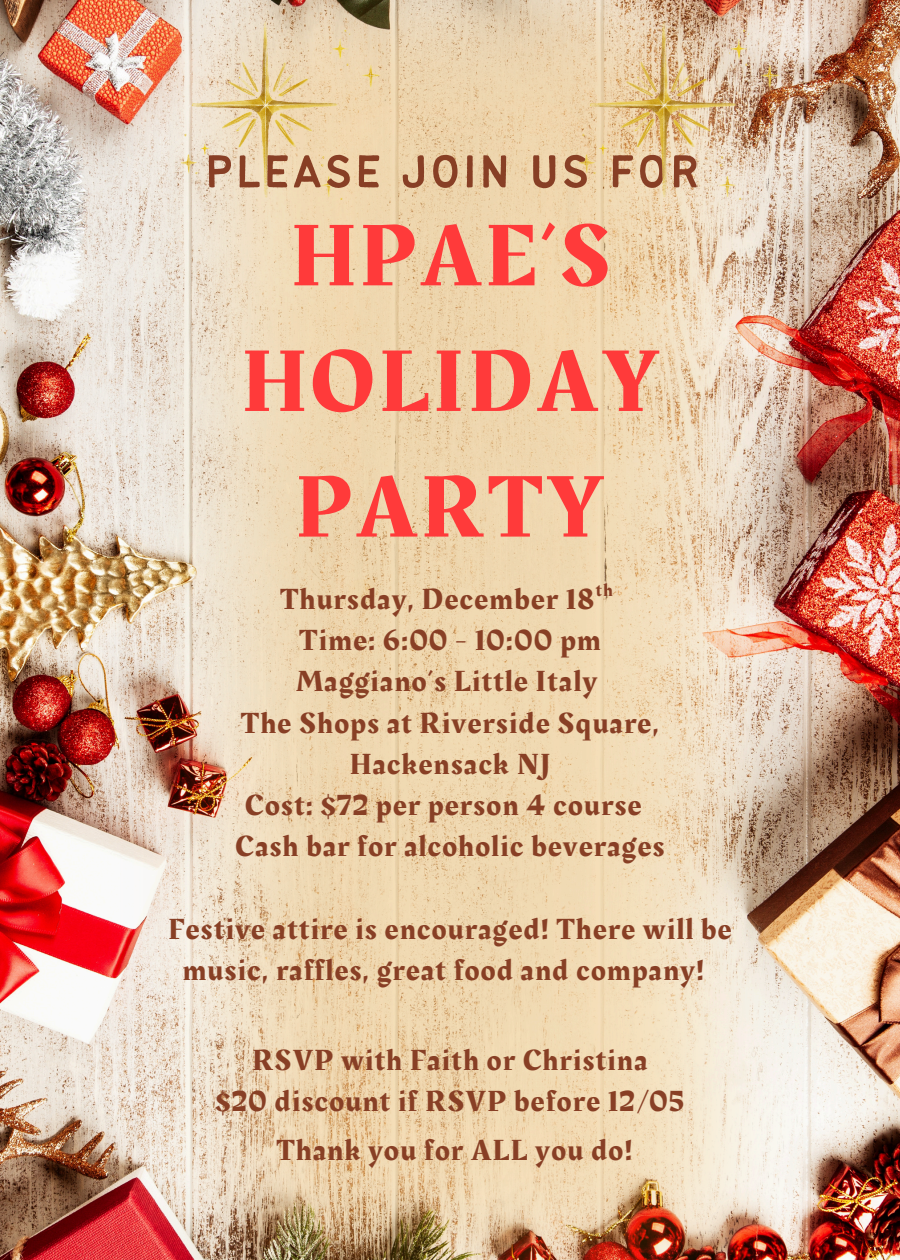
<style>
.page{position:relative;width:900px;height:1260px;background:#fff}
.page>*{position:absolute;margin:0;border:0;box-sizing:border-box;transform-origin:0 0}
.t1{font:90.25px/125.5px "Rakkas";letter-spacing:.05em;color:#ff3a3a;text-align:center}
.t2{font:50.75px "Bantayog";letter-spacing:.05em;color:#883f25}
.t3{font:30px/41.2px "Rakkas";letter-spacing:.05em;color:#883f25;text-align:center}
</style>
<div class="page">
<img style="left:0;top:0;width:900px;height:1260px">
<img style="left:86px;top:0;width:766px;height:1260px">
<img style="left:180px;top:21px;width:201px;height:178px">
<img style="left:579px;top:21px;width:200px;height:178px">
<h2 class="t2" style="left:205px;top:152px;width:496px">PLEASE JOIN US FOR</h2>
<p class="t1" style="left:240px;top:195px;width:421px">HPAE’S<br>HOLIDAY<br>PARTY</p>
<h1 class="t3" style="left:280px;top:579px;width:334px">Thursday, December 18<sup>th</sup></h1>
<p class="t3" style="left:299px;top:621px;width:303px">Time: 6:00 - 10:00 pm</p>
<p class="t3" style="left:296px;top:662px;width:302px">Maggiano’s Little Italy</p>
<p class="t3" style="left:241px;top:703px;width:419px">The Shops at Riverside Square,<br>Hackensack NJ</p>
<p class="t3" style="left:245px;top:786px;width:397px">Cost: $72 per person 4 course</p>
<p class="t3" style="left:236px;top:827px;width:430px">Cash bar for alcoholic beverages</p>
<p class="t3" style="left:168px;top:909px;width:565px">Festive attire is encouraged! There will be music, raffles, great food and company!</p>
<p class="t3" style="left:253px;top:1040px;width:396px">RSVP with Faith or Christina</p>
<p class="t3" style="left:216px;top:1082px;width:470px">$20 discount if RSVP before 12/05</p>
<p class="t3" style="left:277px;top:1130px;width:357px">Thank you for ALL you do!</p>
</div>
